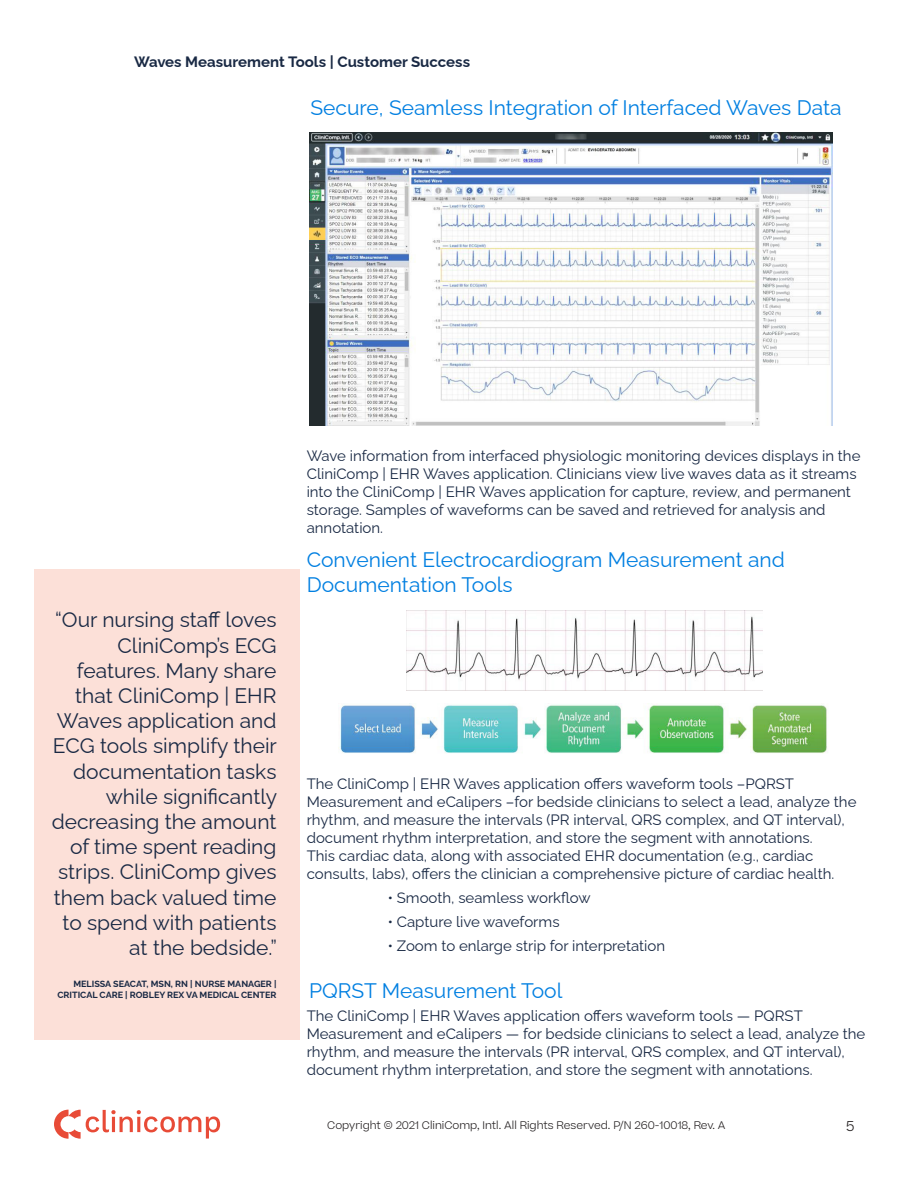
<style>
.page{position:relative;width:918px;height:1188px;background:#fff}
.page>*{position:absolute;margin:0;border:0;box-sizing:border-box;transform-origin:0 0}
.t1{font:21px/25.2px "Raleway";color:#192944;text-align:right}
.t2{font:21px "Raleway";color:#007fe1}
.t3{font:15px/18px "Raleway";color:#192944}
.t4{font:700 15px "Raleway";color:#192944}
.t5{font:300 13.5px "Beatrice";color:#231f20}
.t6{font:300 10.5px "Beatrice";color:#231f20}
.t7{font:700 9px "Raleway";color:#192944}
</style>
<div class="page">
<svg style="left:54px;top:1110px;width:166px;height:29px"></svg>
<div style="left:34px;top:570px;width:265px;height:470px;background:#fce0d8"></div>
<img style="left:407px;top:611px;width:355px;height:79px">
<img style="left:338px;top:703px;width:489px;height:50px">
<img style="left:310px;top:132px;width:522px;height:293px">
<p class="t4" style="left:134px;top:49px;width:338px">Waves Measurement Tools | Customer Success</p>
<p class="t2" style="left:310px;top:91px;width:533px">Secure, Seamless Integration of Interfaced Waves Data</p>
<p class="t1" style="left:55px;top:605px;width:223px">“Our nursing staff loves<br>CliniComp’s ECG</p>
<p class="t1" style="left:53px;top:655px;width:226px">features. Many share that CliniComp | EHR<br>Waves application and<br>ECG tools simplify their documentation tasks while significantly</p>
<p class="t1" style="left:52px;top:807px;width:227px">decreasing the amount of time spent reading strips. CliniComp gives them back valued time to spend with patients at the bedside.”</p>
<p class="t7" style="left:73px;top:977px;width:205px">MELISSA SEACAT, MSN, RN | NURSE MANAGER |</p>
<p class="t7" style="left:57px;top:988px;width:221px">CRITICAL CARE | ROBLEY REX VA MEDICAL CENTER</p>
<p class="t3" style="left:307px;top:445px;width:555px">Wave information from interfaced physiologic monitoring devices displays in the CliniComp | EHR Waves application. Clinicians view live waves data as it streams into the CliniComp | EHR Waves application for capture, review, and permanent storage. Samples of waveforms can be saved and retrieved for analysis and</p>
<p class="t3" style="left:307px;top:517px;width:78px">annotation.</p>
<p class="t2" style="left:307px;top:543px;width:480px">Convenient Electrocardiogram Measurement and</p>
<p class="t2" style="left:307px;top:568px;width:208px">Documentation Tools</p>
<p class="t3" style="left:307px;top:773px;width:489px">The CliniComp | EHR Waves application offers waveform tools –PQRST</p>
<p class="t3" style="left:307px;top:791px;width:551px">Measurement and eCalipers –for bedside clinicians to select a lead, analyze the rhythm, and measure the intervals (PR interval, QRS complex, and QT interval),</p>
<p class="t3" style="left:307px;top:827px;width:507px">document rhythm interpretation, and store the segment with annotations.</p>
<p class="t3" style="left:307px;top:845px;width:529px">This cardiac data, along with associated EHR documentation (e.g., cardiac consults, labs), offers the clinician a comprehensive picture of cardiac health.</p>
<p class="t3" style="left:388px;top:887px;width:205px">• Smooth, seamless workflow</p>
<p class="t3" style="left:388px;top:911px;width:173px">• Capture live waveforms</p>
<p class="t3" style="left:388px;top:935px;width:279px">• Zoom to enlarge strip for interpretation</p>
<p class="t2" style="left:309px;top:974px;width:255px">PQRST Measurement Tool</p>
<p class="t3" style="left:307px;top:1005px;width:498px">The CliniComp | EHR Waves application offers waveform tools ― PQRST</p>
<p class="t3" style="left:307px;top:1023px;width:560px">Measurement and eCalipers ― for bedside clinicians to select a lead, analyze the rhythm, and measure the intervals (PR interval, QRS complex, and QT interval),</p>
<p class="t3" style="left:307px;top:1059px;width:507px">document rhythm interpretation, and store the segment with annotations.</p>
<p class="t6" style="left:327px;top:1118px;width:400px">Copyright © 2021 CliniComp, Intl. All Rights Reserved. P/N 260-10018, Rev. A</p>
<p class="t5" style="left:846px;top:1117px;width:10px">5</p>
</div>
